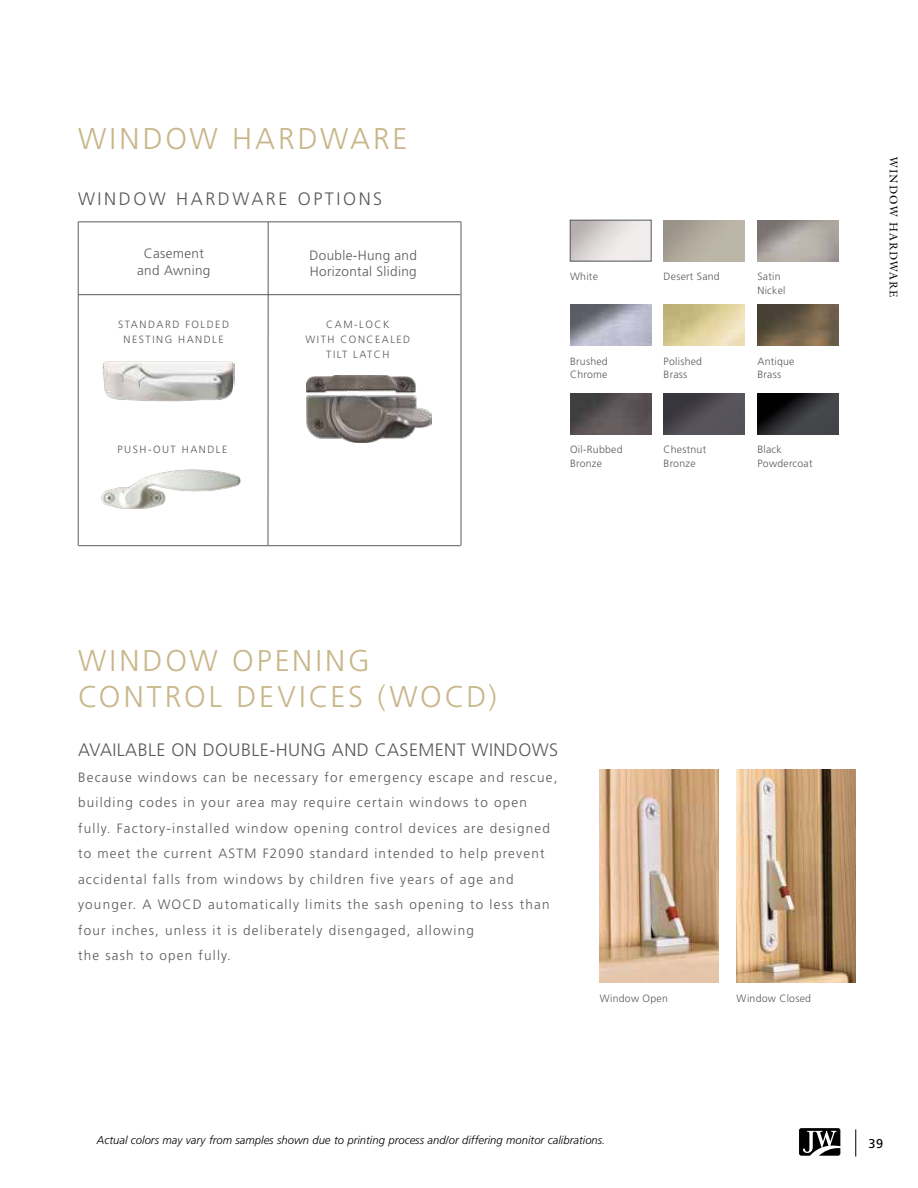
<style>
.page{position:relative;width:918px;height:1188px;background:#fff}
.page>*{position:absolute;margin:0;border:0;box-sizing:border-box;transform-origin:0 0}
.t1{font:300 30px/36px "Frutiger LT Std";letter-spacing:.1em;color:#c8b78a}
.t2{font:300 18px "Frutiger LT Std";letter-spacing:.025em;color:#58595b}
.t3{font:300 18px "Frutiger LT Std";letter-spacing:.145em;color:#58595b}
.t4{font:300 13.5px/25.5px "Frutiger LT Std";letter-spacing:.09em;color:#58595b}
.t5{font:300 13.5px/16.5px "Frutiger LT Std";letter-spacing:.025em;color:#58595b;text-align:center}
.t6{font:12.75px "Frutiger LT Std";color:#000}
.t7{font:italic 300 11.25px "Frutiger LT Std";color:#000}
.t8{font:11.25px "Galliard Std";letter-spacing:.1em;color:#000}
.t9{font:300 10.5px/13.5px "Frutiger LT Std";letter-spacing:.025em;color:#58595b}
.t10{font:300 10.5px/15px "Frutiger LT Std";letter-spacing:.145em;color:#58595b;text-align:center}
</style>
<div class="page">
<img style="left:600px;top:770px;width:118px;height:212px">
<img style="left:737px;top:770px;width:118px;height:212px">
<img style="left:101px;top:469px;width:140px;height:40px">
<img style="left:102px;top:361px;width:133px;height:40px">
<img style="left:664px;top:394px;width:81px;height:40px">
<img style="left:570px;top:305px;width:81px;height:41px">
<img style="left:757px;top:394px;width:81px;height:40px">
<img style="left:570px;top:394px;width:81px;height:40px">
<div style="left:570px;top:220px;width:81px;height:41px;border:1px solid #58595b"></div>
<img style="left:757px;top:305px;width:81px;height:41px">
<img style="left:306px;top:375px;width:125px;height:67px">
<svg style="left:799px;top:1128px;width:41px;height:28px"></svg>
<svg style="left:855px;top:1130px;width:1px;height:26px"></svg>
<hr style="left:461px;top:222px;width:1px;height:324px;background:#58595b">
<hr style="left:78px;top:222px;width:1px;height:324px;background:#58595b">
<hr style="left:78px;top:545px;width:383px;height:1px;background:#58595b">
<hr style="left:268px;top:222px;width:1px;height:323px;background:#58595b">
<hr style="left:78px;top:294px;width:382px;height:1px;background:#58595b">
<hr style="left:78px;top:222px;width:383px;height:1px;background:#58595b">
<h1 class="t1" style="left:78px;top:121px;width:331px">WINDOW HARDWARE</h1>
<h2 class="t3" style="left:78px;top:189px;width:306px">WINDOW HARDWARE OPTIONS</h2>
<p class="t5" style="left:137px;top:245px;width:75px">Casement and Awning</p>
<p class="t5" style="left:310px;top:247px;width:109px;text-align:left">Double-Hung and<br>Horizontal Sliding</p>
<p class="t10" style="left:118px;top:317px;width:112px">STANDARD FOLDED<br>NESTING HANDLE</p>
<p class="t10" style="left:305px;top:317px;width:106px">CAM-LOCK<br>WITH CONCEALED<br>TILT LATCH</p>
<p class="t10" style="left:117px;top:442px;width:111px">PUSH-OUT HANDLE</p>
<p class="t9" style="left:570px;top:270px;width:29px">White</p>
<p class="t9" style="left:664px;top:270px;width:58px">Desert Sand</p>
<p class="t9" style="left:757px;top:270px;width:30px">Satin<br>Nickel</p>
<p class="t8" style="left:901px;top:157px;width:142px;rotate:90deg">WINDOW HARDWARE</p>
<p class="t9" style="left:570px;top:355px;width:39px">Brushed<br>Chrome</p>
<p class="t9" style="left:664px;top:355px;width:40px">Polished<br>Brass</p>
<p class="t9" style="left:757px;top:355px;width:39px">Antique<br>Brass</p>
<p class="t9" style="left:570px;top:443px;width:54px">Oil-Rubbed<br>Bronze</p>
<p class="t9" style="left:664px;top:443px;width:44px">Chestnut<br>Bronze</p>
<p class="t9" style="left:757px;top:443px;width:57px">Black<br>Powdercoat</p>
<h1 class="t1" style="left:78px;top:643px;width:420px">WINDOW OPENING<br>CONTROL DEVICES (WOCD)</h1>
<h2 class="t2" style="left:78px;top:740px;width:482px">AVAILABLE ON DOUBLE-HUNG AND CASEMENT WINDOWS</h2>
<p class="t4" style="left:78px;top:764px;width:481px">Because windows can be necessary for emergency escape and rescue, building codes in your area may require certain windows to open fully. Factory-installed window opening control devices are designed to meet the current ASTM F2090 standard intended to help prevent accidental falls from windows by children five years of age and younger. A WOCD automatically limits the sash opening to less than four inches, unless it is deliberately disengaged, allowing<br>the sash to open fully.</p>
<p class="t9" style="left:600px;top:991px;width:70px">Window Open</p>
<p class="t9" style="left:737px;top:991px;width:76px">Window Closed</p>
<p class="t7" style="left:97px;top:1134px;width:510px">Actual colors may vary from samples shown due to printing process and/or differing monitor calibrations.</p>
<p class="t6" style="left:869px;top:1136px;width:16px">39</p>
</div>
